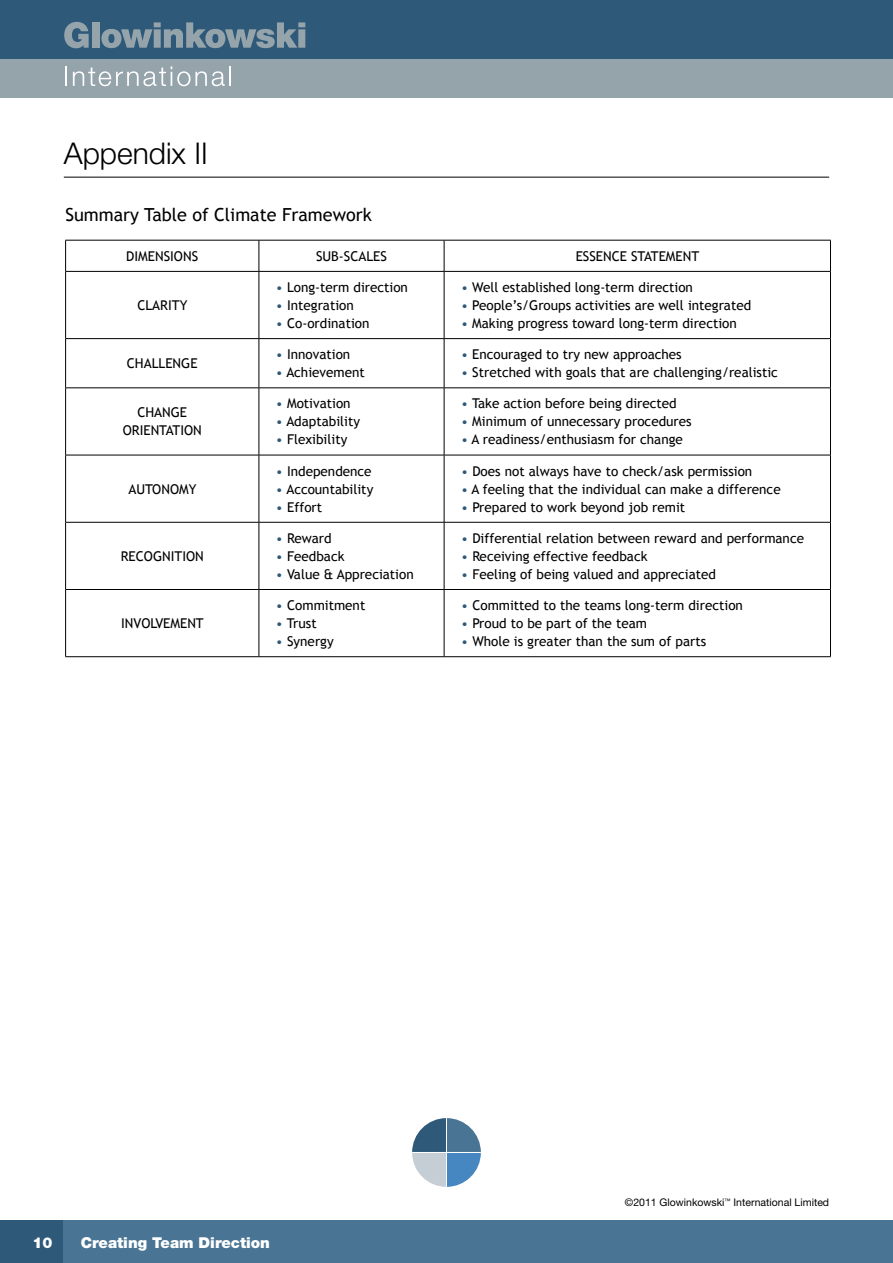
<style>
.page{position:relative;width:893px;height:1263px;background:#fff}
.page>*{position:absolute;margin:0;border:0;box-sizing:border-box;transform-origin:0 0}
.t1{font:300 30px "Helvetica Neue";color:#000}
.t2{font:18px "Trebuchet MS";color:#000}
.t3{font:900 15px "Helvetica Neue";color:#fff}
.t4{font:13.5px/18px "Trebuchet MS";color:#000;text-align:center}
.t5{font:10.5px "Helvetica Neue";color:#000}
.s1{color:#2e5979}
</style>
<div class="page">
<div style="left:0;top:0;width:893px;height:66px;background:#2e5979"></div>
<div style="left:0;top:59px;width:893px;height:39px;background:#95a3ab"></div>
<svg style="left:64px;top:22px;width:25px;height:26px"></svg>
<div style="left:92px;top:22px;width:7px;height:26px;background:#95a3ab"></div>
<svg style="left:101px;top:22px;width:204px;height:26px"></svg>
<hr style="left:65px;top:66px;width:2px;height:20px;background:#fff">
<svg style="left:73px;top:66px;width:152px;height:20px"></svg>
<hr style="left:229px;top:66px;width:2px;height:20px;background:#fff">
<div style="left:0;top:1220px;width:64px;height:43px;background:#2e5979"></div>
<div style="left:64px;top:1220px;width:829px;height:43px;background:#497493"></div>
<hr style="left:65px;top:240px;width:194px;height:1px;background:#000">
<hr style="left:65px;top:240px;width:1px;height:31px;background:#000">
<hr style="left:259px;top:240px;width:185px;height:1px;background:#000">
<hr style="left:259px;top:240px;width:1px;height:31px;background:#000">
<hr style="left:444px;top:240px;width:387px;height:1px;background:#000">
<hr style="left:444px;top:240px;width:1px;height:31px;background:#000">
<hr style="left:830px;top:240px;width:1px;height:31px;background:#000">
<hr style="left:65px;top:271px;width:194px;height:1px;background:#000">
<hr style="left:65px;top:272px;width:1px;height:66px;background:#000">
<hr style="left:259px;top:271px;width:185px;height:1px;background:#000">
<hr style="left:259px;top:272px;width:1px;height:66px;background:#000">
<hr style="left:444px;top:271px;width:387px;height:1px;background:#000">
<hr style="left:444px;top:272px;width:1px;height:66px;background:#000">
<hr style="left:830px;top:272px;width:1px;height:66px;background:#000">
<hr style="left:65px;top:338px;width:194px;height:1px;background:#000">
<hr style="left:65px;top:339px;width:1px;height:49px;background:#000">
<hr style="left:259px;top:338px;width:185px;height:1px;background:#000">
<hr style="left:259px;top:339px;width:1px;height:49px;background:#000">
<hr style="left:444px;top:338px;width:387px;height:1px;background:#000">
<hr style="left:444px;top:339px;width:1px;height:49px;background:#000">
<hr style="left:830px;top:339px;width:1px;height:49px;background:#000">
<hr style="left:65px;top:388px;width:194px;height:1px;background:#000">
<hr style="left:65px;top:388px;width:1px;height:67px;background:#000">
<hr style="left:259px;top:388px;width:185px;height:1px;background:#000">
<hr style="left:259px;top:388px;width:1px;height:67px;background:#000">
<hr style="left:444px;top:388px;width:387px;height:1px;background:#000">
<hr style="left:444px;top:388px;width:1px;height:67px;background:#000">
<hr style="left:830px;top:388px;width:1px;height:67px;background:#000">
<hr style="left:65px;top:455px;width:194px;height:1px;background:#000">
<hr style="left:65px;top:455px;width:1px;height:67px;background:#000">
<hr style="left:259px;top:455px;width:185px;height:1px;background:#000">
<hr style="left:259px;top:455px;width:1px;height:67px;background:#000">
<hr style="left:444px;top:455px;width:387px;height:1px;background:#000">
<hr style="left:444px;top:455px;width:1px;height:67px;background:#000">
<hr style="left:830px;top:455px;width:1px;height:67px;background:#000">
<hr style="left:65px;top:522px;width:194px;height:1px;background:#000">
<hr style="left:65px;top:522px;width:1px;height:67px;background:#000">
<hr style="left:259px;top:522px;width:185px;height:1px;background:#000">
<hr style="left:259px;top:522px;width:1px;height:67px;background:#000">
<hr style="left:444px;top:522px;width:387px;height:1px;background:#000">
<hr style="left:444px;top:522px;width:1px;height:67px;background:#000">
<hr style="left:830px;top:522px;width:1px;height:67px;background:#000">
<hr style="left:65px;top:589px;width:194px;height:1px;background:#000">
<hr style="left:65px;top:590px;width:1px;height:66px;background:#000">
<hr style="left:259px;top:589px;width:185px;height:1px;background:#000">
<hr style="left:259px;top:590px;width:1px;height:66px;background:#000">
<hr style="left:444px;top:589px;width:387px;height:1px;background:#000">
<hr style="left:444px;top:590px;width:1px;height:66px;background:#000">
<hr style="left:830px;top:590px;width:1px;height:66px;background:#000">
<hr style="left:65px;top:656px;width:194px;height:1px;background:#000">
<hr style="left:259px;top:656px;width:185px;height:1px;background:#000">
<hr style="left:444px;top:656px;width:387px;height:1px;background:#000">
<hr style="left:64px;top:177px;width:765px;height:1px;background:#000">
<svg style="left:412px;top:1118px;width:69px;height:69px"></svg>
<hr style="left:412px;top:1152px;width:69px;height:1px;background:#fff">
<hr style="left:446px;top:1118px;width:1px;height:69px;background:#fff">
<h1 class="t1" style="left:64px;top:135px;width:145px">Appendix II</h1>
<h2 class="t2" style="left:65px;top:204px;width:308px">Summary Table of Climate Framework</h2>
<p class="t4" style="left:126px;top:247px;width:73px">DIMENSIONS</p>
<p class="t4" style="left:316px;top:247px;width:72px">SUB-SCALES</p>
<p class="t4" style="left:576px;top:247px;width:125px">ESSENCE STATEMENT</p>
<p class="t4" style="left:137px;top:296px;width:52px">CLARITY</p>
<p class="t4" style="left:461px;top:278px;width:233px"><span class="s1">•</span> Well established long-term direction</p>
<p class="t4" style="left:461px;top:296px;width:292px"><span class="s1">•</span> People’s/Groups activities are well integrated</p>
<p class="t4" style="left:461px;top:314px;width:277px"><span class="s1">•</span> Making progress toward long-term direction</p>
<p class="t4" style="left:276px;top:278px;width:134px"><span class="s1">•</span> Long-term direction</p>
<p class="t4" style="left:276px;top:296px;width:79px"><span class="s1">•</span> Integration</p>
<p class="t4" style="left:276px;top:314px;width:95px"><span class="s1">•</span> Co-ordination</p>
<p class="t4" style="left:127px;top:355px;width:72px">CHALLENGE</p>
<p class="t4" style="left:123px;top:404px;width:81px">CHANGE<br>ORIENTATION</p>
<p class="t4" style="left:128px;top:480px;width:69px">AUTONOMY</p>
<p class="t4" style="left:121px;top:547px;width:85px">RECOGNITION</p>
<p class="t4" style="left:121px;top:614px;width:84px">INVOLVEMENT</p>
<p class="t4" style="left:276px;top:346px;width:76px"><span class="s1">•</span> Innovation</p>
<p class="t4" style="left:276px;top:364px;width:90px"><span class="s1">•</span> Achievement</p>
<p class="t4" style="left:276px;top:395px;width:76px"><span class="s1">•</span> Motivation</p>
<p class="t4" style="left:276px;top:413px;width:86px"><span class="s1">•</span> Adaptability</p>
<p class="t4" style="left:276px;top:431px;width:73px"><span class="s1">•</span> Flexibility</p>
<p class="t4" style="left:276px;top:462px;width:97px"><span class="s1">•</span> Independence</p>
<p class="t4" style="left:276px;top:480px;width:99px"><span class="s1">•</span> Accountability</p>
<p class="t4" style="left:276px;top:498px;width:48px"><span class="s1">•</span> Effort</p>
<p class="t4" style="left:276px;top:529px;width:57px"><span class="s1">•</span> Reward</p>
<p class="t4" style="left:276px;top:547px;width:70px"><span class="s1">•</span> Feedback</p>
<p class="t4" style="left:276px;top:565px;width:139px"><span class="s1">•</span> Value &amp; Appreciation</p>
<p class="t4" style="left:276px;top:596px;width:91px"><span class="s1">•</span> Commitment</p>
<p class="t4" style="left:276px;top:614px;width:42px"><span class="s1">•</span> Trust</p>
<p class="t4" style="left:276px;top:632px;width:59px"><span class="s1">•</span> Synergy</p>
<p class="t4" style="left:461px;top:346px;width:222px"><span class="s1">•</span> Encouraged to try new approaches</p>
<p class="t4" style="left:461px;top:364px;width:318px"><span class="s1">•</span> Stretched with goals that are challenging/realistic</p>
<p class="t4" style="left:461px;top:395px;width:217px"><span class="s1">•</span> Take action before being directed</p>
<p class="t4" style="left:461px;top:413px;width:232px"><span class="s1">•</span> Minimum of unnecessary procedures</p>
<p class="t4" style="left:461px;top:431px;width:223px"><span class="s1">•</span> A readiness/enthusiasm for change</p>
<p class="t4" style="left:461px;top:462px;width:293px"><span class="s1">•</span> Does not always have to check/ask permission</p>
<p class="t4" style="left:461px;top:480px;width:321px"><span class="s1">•</span> A feeling that the individual can make a difference</p>
<p class="t4" style="left:461px;top:498px;width:226px"><span class="s1">•</span> Prepared to work beyond job remit</p>
<p class="t4" style="left:461px;top:529px;width:344px"><span class="s1">•</span> Differential relation between reward and performance</p>
<p class="t4" style="left:461px;top:547px;width:188px"><span class="s1">•</span> Receiving effective feedback</p>
<p class="t4" style="left:461px;top:565px;width:256px"><span class="s1">•</span> Feeling of being valued and appreciated</p>
<p class="t4" style="left:461px;top:596px;width:283px"><span class="s1">•</span> Committed to the teams long-term direction</p>
<p class="t4" style="left:461px;top:614px;width:187px"><span class="s1">•</span> Proud to be part of the team</p>
<p class="t4" style="left:461px;top:632px;width:247px"><span class="s1">•</span> Whole is greater than the sum of parts</p>
<p class="t3" style="left:32px;top:1233px;width:22px">10</p>
<p class="t3" style="left:81px;top:1233px;width:191px">Creating Team Direction</p>
<p class="t5" style="left:625px;top:1196px;width:206px">©2011 Glowinkowski<sup>™</sup> International Limited</p>
</div>
